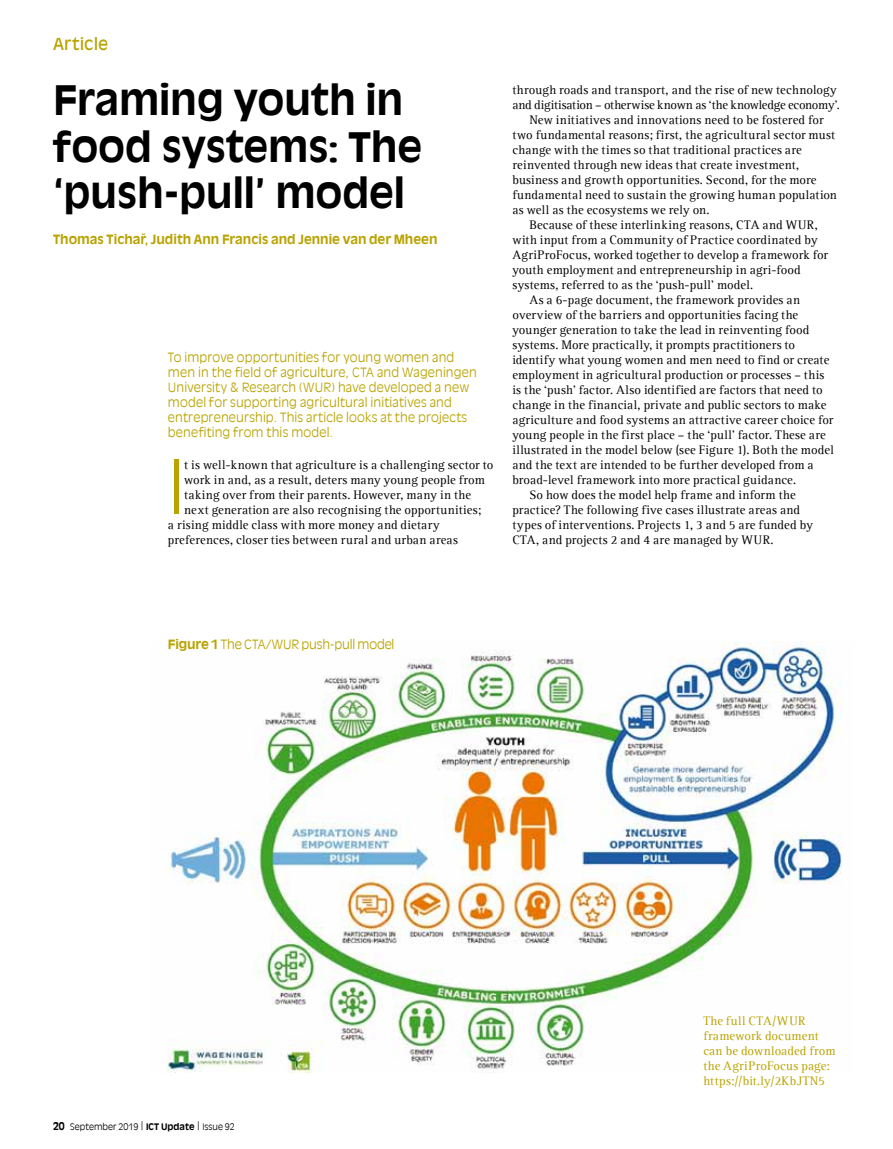
<style>
.page{position:relative;width:893px;height:1149px;background:#fff}
.page>*{position:absolute;margin:0;border:0;box-sizing:border-box;transform-origin:0 0}
.t1{font:300 73.35px "Antique Olive LT";color:#b8a300}
.t2{font:700 40.5px/46.5px "Antique Olive LT";letter-spacing:-.005em;color:#000}
.t3{font:16.5px "Antique Olive LT";letter-spacing:.01em;color:#b8a300}
.t4{font:12.75px "Agfa Rotis Serif";letter-spacing:.015em;color:#000}
.t5{font:300 12.75px/15px "Antique Olive LT";letter-spacing:.01em;color:#b8a300}
.t6{font:12.75px/15px "Agfa Rotis Serif";letter-spacing:.015em;color:#b8a300}
.t7{font:12.75px "Agfa Rotis Serif";letter-spacing:-.015em;color:#000}
.t8{font:700 12.75px "Antique Olive LT";letter-spacing:-.005em;color:#b8a300}
.t9{font:300 12.75px "Antique Olive LT";letter-spacing:-.015em;color:#b8a300}
.t10{font:300 9px "Antique Olive LT";letter-spacing:.005em;color:#000}
.s1{font-weight:700}
.s2{font-weight:700;font-size:10.5px}
</style>
<div class="page">
<img style="left:167px;top:641px;width:676px;height:430px">
<p class="t3" style="left:53px;top:34px;width:57px">Article</p>
<h2 class="t2" style="left:53px;top:77px;width:371px">Framing youth in food systems: The ‘push-pull’ model</h2>
<p class="t8" style="left:53px;top:231px;width:386px">Thomas Ticharˇ, Judith Ann Francis and Jennie van der Mheen</p>
<p class="t5" style="left:168px;top:349px;width:310px">To improve opportunities for young women and men in the field of agriculture, CTA and Wageningen University &amp; Research (WUR) have developed a new model for supporting agricultural initiatives and entrepreneurship. This article looks at the projects benefiting from this model.</p>
<h1 class="t1" style="left:168px;top:444px;width:18px">I</h1>
<p class="t4" style="left:184px;top:457px;width:311px">t is well-known that agriculture is a challenging sector to</p>
<p class="t4" style="left:184px;top:472px;width:302px">work in and, as a result, deters many young people from</p>
<p class="t4" style="left:184px;top:487px;width:288px">taking over from their parents. However, many in the</p>
<p class="t4" style="left:184px;top:502px;width:298px">next generation are also recognising the opportunities;</p>
<p class="t4" style="left:168px;top:517px;width:273px">a rising middle class with more money and dietary</p>
<p class="t4" style="left:168px;top:532px;width:292px">preferences, closer ties between rural and urban areas</p>
<p class="t4" style="left:512px;top:82px;width:326px">through roads and transport, and the rise of new technology</p>
<p class="t7" style="left:512px;top:97px;width:329px">and digitisation – otherwise known as ‘the knowledge economy’.</p>
<p class="t4" style="left:529px;top:112px;width:296px">New initiatives and innovations need to be fostered for</p>
<p class="t4" style="left:512px;top:127px;width:324px">two fundamental reasons; first, the agricultural sector must</p>
<p class="t4" style="left:512px;top:142px;width:291px">change with the times so that traditional practices are</p>
<p class="t4" style="left:512px;top:157px;width:288px">reinvented through new ideas that create investment,</p>
<p class="t4" style="left:512px;top:172px;width:306px">business and growth opportunities. Second, for the more</p>
<p class="t4" style="left:512px;top:187px;width:326px">fundamental need to sustain the growing human population</p>
<p class="t4" style="left:512px;top:202px;width:199px">as well as the ecosystems we rely on.</p>
<p class="t4" style="left:529px;top:217px;width:290px">Because of these interlinking reasons, CTA and WUR,</p>
<p class="t4" style="left:512px;top:232px;width:307px">with input from a Community of Practice coordinated by</p>
<p class="t4" style="left:512px;top:247px;width:317px">AgriProFocus, worked together to develop a framework for</p>
<p class="t4" style="left:512px;top:262px;width:290px">youth employment and entrepreneurship in agri-food</p>
<p class="t4" style="left:512px;top:277px;width:242px">systems, referred to as the ‘push-pull’ model.</p>
<p class="t4" style="left:529px;top:292px;width:272px">As a 6-page document, the framework provides an</p>
<p class="t4" style="left:512px;top:307px;width:287px">overview of the barriers and opportunities facing the</p>
<p class="t4" style="left:512px;top:322px;width:299px">younger generation to take the lead in reinventing food</p>
<p class="t4" style="left:512px;top:337px;width:284px">systems. More practically, it prompts practitioners to</p>
<p class="t4" style="left:512px;top:352px;width:318px">identify what young women and men need to find or create</p>
<p class="t4" style="left:512px;top:367px;width:314px">employment in agricultural production or processes – this</p>
<p class="t4" style="left:512px;top:382px;width:312px">is the ‘push’ factor. Also identified are factors that need to</p>
<p class="t4" style="left:512px;top:397px;width:316px">change in the financial, private and public sectors to make</p>
<p class="t4" style="left:512px;top:412px;width:322px">agriculture and food systems an attractive career choice for</p>
<p class="t4" style="left:512px;top:427px;width:315px">young people in the first place – the ‘pull’ factor. These are</p>
<p class="t4" style="left:512px;top:442px;width:323px">illustrated in the model below (see Figure 1). Both the model</p>
<p class="t4" style="left:512px;top:457px;width:303px">and the text are intended to be further developed from a</p>
<p class="t4" style="left:512px;top:472px;width:285px">broad-level framework into more practical guidance.</p>
<p class="t4" style="left:529px;top:487px;width:268px">So how does the model help frame and inform the</p>
<p class="t4" style="left:512px;top:502px;width:289px">practice? The following five cases illustrate areas and</p>
<p class="t4" style="left:512px;top:517px;width:302px">types of interventions. Projects 1, 3 and 5 are funded by</p>
<p class="t4" style="left:512px;top:532px;width:263px">CTA, and projects 2 and 4 are managed by WUR.</p>
<p class="t9" style="left:168px;top:637px;width:228px"><span class="s1">Figure 1</span> The CTA/WUR push-pull model</p>
<p class="t10" style="left:53px;top:1120px;width:183px"><span class="s2">20</span> September 2019 | <span class="s1">ICT Update</span> | Issue 92</p>
<p class="t6" style="left:703px;top:1012px;width:134px">The full CTA/WUR framework document can be downloaded from the AgriProFocus page: https://bit.ly/2KbJTN5</p>
</div>
